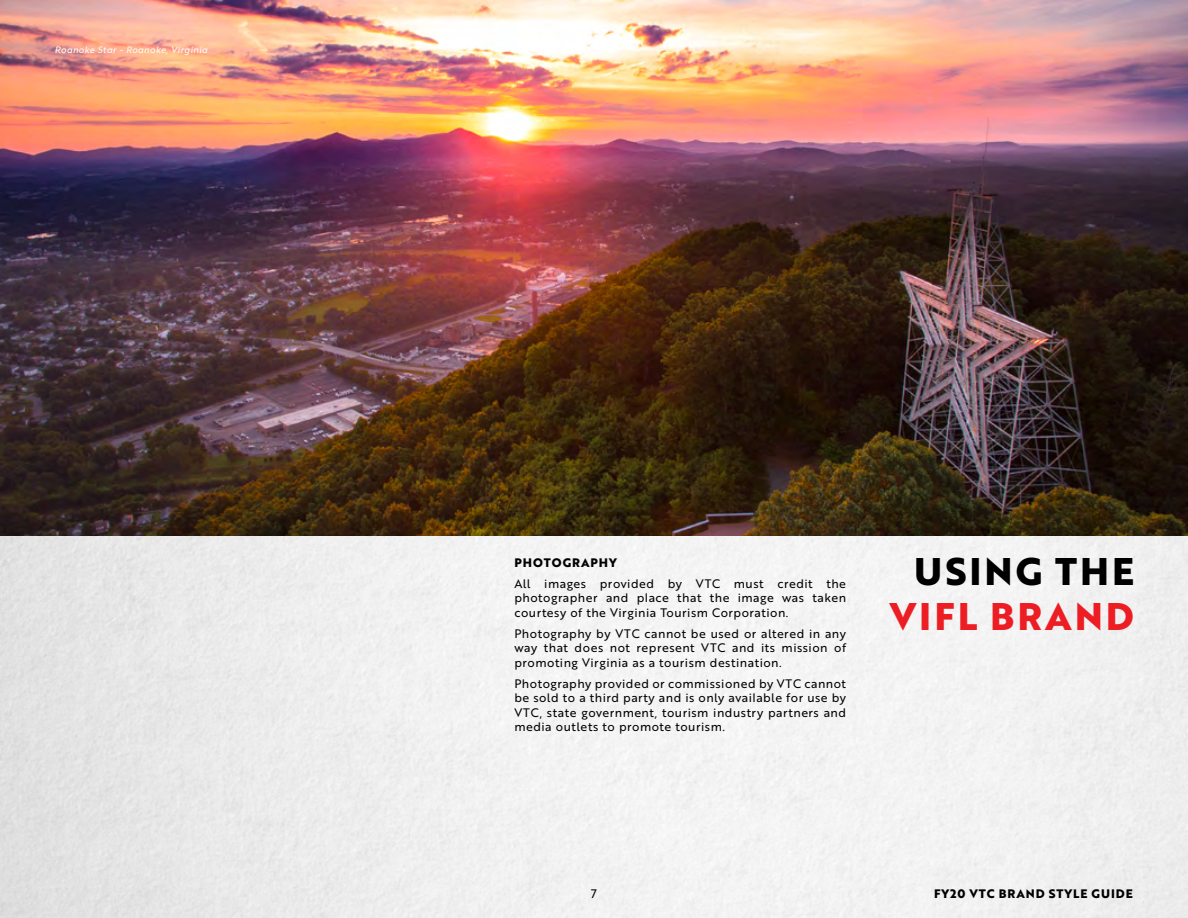
<style>
.page{position:relative;width:1188px;height:918px;background:#fff}
.page>*{position:absolute;margin:0;border:0;box-sizing:border-box;transform-origin:0 0}
.Header_Paragraph{font:700 37.5px "Brother 1816 Extra";letter-spacing:.08em;color:#ed1d24}
.Header_Paragraph-2{font:700 37.5px "Brother 1816 Extra";letter-spacing:.08em;color:#000}
.t1{font:12px/14.4px "Brother 1816 Regular";letter-spacing:.04em;color:#000;text-align:justify}
.t2{font:700 12px "Brother 1816 Extra";letter-spacing:.08em;color:#000}
.t3{font:9px "Brother 1816 Regular Italic";letter-spacing:.04em;color:#fff}
</style>
<div class="page">
<img style="left:0;top:0;width:1188px;height:536px">
<p class="t3" style="left:55px;top:43px;width:154px">Roanoke Star - Roanoke, Virginia</p>
<p class="t2" style="left:514px;top:553px;width:104px">PHOTOGRAPHY</p>
<p class="t1" style="left:514px;top:576px;width:333px">All images provided by VTC must credit the photographer and place that the image was taken courtesy of the Virginia Tourism Corporation.</p>
<p class="t1" style="left:514px;top:626px;width:333px">Photography by VTC cannot be used or altered in any way that does not represent VTC and its mission of promoting Virginia as a tourism destination.</p>
<p class="t1" style="left:514px;top:676px;width:333px">Photography provided or commissioned by VTC cannot be sold to a third party and is only available for use by VTC, state government, tourism industry partners and media outlets to promote tourism.</p>
<p class="Header_Paragraph-2" style="left:914px;top:543px;width:221px">USING THE</p>
<p class="Header_Paragraph" style="left:890px;top:588px;width:246px">VIFL BRAND</p>
<p class="t1" style="left:591px;top:886px;width:7px">7</p>
<p class="t2" style="left:934px;top:884px;width:200px">FY20 VTC BRAND STYLE GUIDE</p>
</div>
